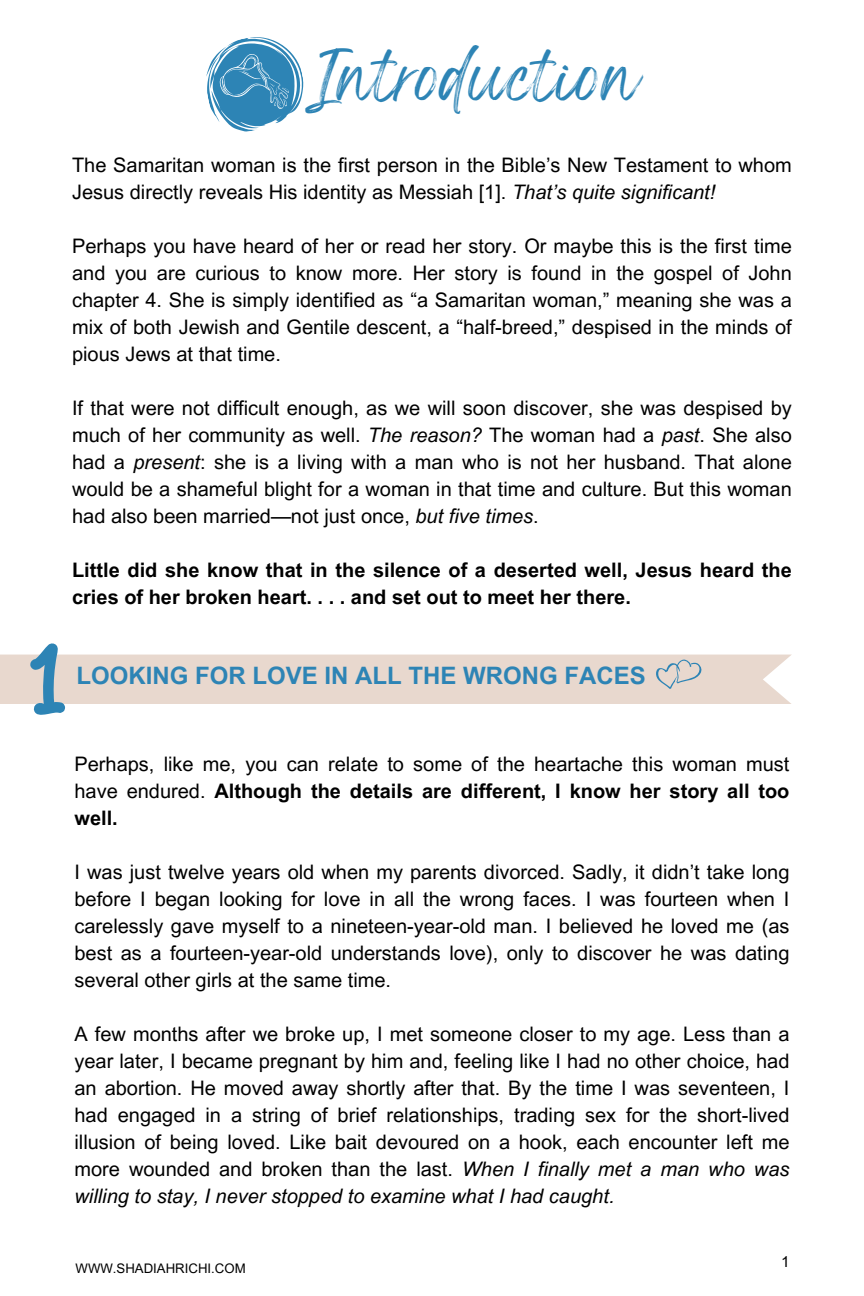
<style>
.page{position:relative;width:864px;height:1296px;background:#fff}
.page>*{position:absolute;margin:0;border:0;box-sizing:border-box;transform-origin:0 0}
.t1{font:40px "Wonderful Branding";color:#2d84b5}
.t2{font:700 24px "Arial MT Pro";color:#2d84b5}
.t3{font:20px/27px "Arial MT Pro";color:#000;text-align:justify}
.t4{font:700 20px/27px "Arial MT Pro";color:#000}
.t5{font:15.2px "Arial MT Pro";color:#000}
.t6{font:13.2px "Arial MT Pro";color:#000}
.s1{font-style:italic}
.s2{font-weight:700}
</style>
<div class="page">
<svg style="left:206px;top:37px;width:98px;height:95px"></svg>
<svg style="left:0;top:643px;width:792px;height:72px"></svg>
<h1 class="t1" style="left:326px;top:68px;width:318px">Introduction</h1>
<p class="t3" style="left:72px;top:154px;width:721px">The Samaritan woman is the first person in the Bible’s New Testament to whom<br>Jesus directly reveals His identity as Messiah [1]. <span class="s1">That’s quite significant!</span></p>
<p class="t3" style="left:72px;top:235px;width:721px">Perhaps you have heard of her or read her story. Or maybe this is the first time and you are curious to know more. Her story is found in the gospel of John chapter 4. She is simply identified as “a Samaritan woman,” meaning she was a mix of both Jewish and Gentile descent, a “half-breed,” despised in the minds of pious Jews at that time.</p>
<p class="t3" style="left:72px;top:397px;width:721px">If that were not difficult enough, as we will soon discover, she was despised by much of her community as well. <span class="s1">The reason?</span> The woman had a <span class="s1">past</span>. She also had a <span class="s1">present</span>: she is a living with a man who is not her husband. That alone would be a shameful blight for a woman in that time and culture. But this woman had also been married—not just once, <span class="s1">but five times</span>.</p>
<p class="t4" style="left:72px;top:559px;width:721px">Little did she know that in the silence of a deserted well, Jesus heard the cries of her broken heart. . . . and set out to meet her there.</p>
<p class="t2" style="left:77px;top:666px;width:571px">LOOKING FOR LOVE IN ALL THE WRONG FACES</p>
<p class="t3" style="left:74px;top:753px;width:717px">Perhaps, like me, you can relate to some of the heartache this woman must have endured. <span class="s2">Although the details are different, I know her story all too well.</span></p>
<p class="t3" style="left:74px;top:861px;width:717px">I was just twelve years old when my parents divorced. Sadly, it didn’t take long before I began looking for love in all the wrong faces. I was fourteen when I carelessly gave myself to a nineteen-year-old man. I believed he loved me (as best as a fourteen-year-old understands love), only to discover he was dating several other girls at the same time.</p>
<p class="t3" style="left:74px;top:1023px;width:717px">A few months after we broke up, I met someone closer to my age. Less than a year later, I became pregnant by him and, feeling like I had no other choice, had an abortion. He moved away shortly after that. By the time I was seventeen, I had engaged in a string of brief relationships, trading sex for the short-lived illusion of being loved. Like bait devoured on a hook, each encounter left me more wounded and broken than the last. <span class="s1">When I finally met a man who was willing to stay, I never stopped to examine what I had caught.</span></p>
<p class="t6" style="left:76px;top:1264px;width:172px">WWW.SHADIAHRICHI.COM</p>
<p class="t5" style="left:781px;top:1256px;width:10px">1</p>
</div>
